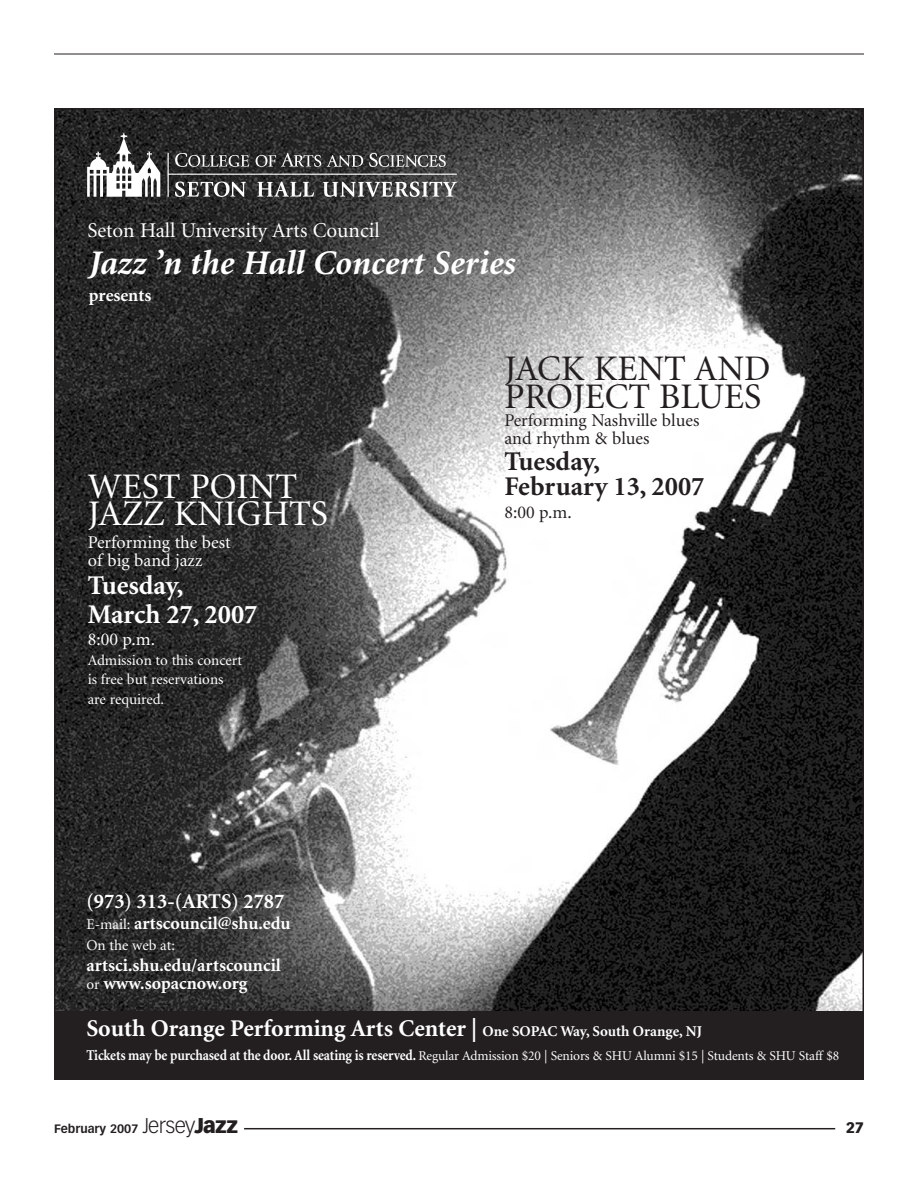
<style>
.page{position:relative;width:918px;height:1188px;background:#fff}
.page>*{position:absolute;margin:0;border:0;box-sizing:border-box;transform-origin:0 0}
.t1{font:36px/28.5px "Minion";color:#231f20}
.t2{font:36px/27px "Minion";color:#fff}
.t3{font:italic 700 34.5px "Minion";color:#fff}
.t4{font:700 27px/25.5px "Minion";color:#231f20}
.t5{font:700 27px/28.5px "Minion";color:#fff}
.t6{font:700 24px "Minion";color:#fff}
.t7{font:21px "Minion";color:#fff}
.t8{font:700 21px "Minion";color:#fff}
.t9{font:700 18px/18px "Minion";color:#fff}
.t10{font:18px/18px "Minion";color:#231f20}
.t11{font:18px/18px "Minion";color:#fff}
.t12{font:15px/19.5px "Minion";color:#fff}
.t13{font:900 15px "Vectora LH";color:#231f20}
.t14{font:13.5px "Minion";letter-spacing:-.01em;color:#fff}
.t15{font:700 12px "Vectora LH";color:#231f20}
.s1{font-weight:400;font-size:15px}
.s2{font-size:15px}
.s3{font-weight:700;font-size:15px}
.s4{font-weight:300;font-size:21px}
.s5{font-weight:900;font-size:21px}
</style>
<div class="page">
<img style="left:57px;top:111px;width:804px;height:900px">
<hr style="left:244px;top:1128px;width:591px;height:1px;background:#231f20">
<hr style="left:54px;top:54px;width:810px;height:1px;background:#231f20">
<img style="left:87px;top:134px;width:370px;height:63px">
<div style="left:54px;top:1011px;width:810px;height:69px;background:#231f20"></div>
<h3 class="t7" style="left:87px;top:222px;width:294px">Seton Hall University Arts Council</h3>
<h2 class="t3" style="left:89px;top:250px;width:428px">Jazz ’n the Hall Concert Series</h2>
<h3 class="t9" style="left:89px;top:288px;width:64px">presents</h3>
<h1 class="t2" style="left:88px;top:476px;width:242px">WEST POINT<br>JAZZ KNIGHTS</h1>
<h3 class="t11" style="left:88px;top:534px;width:144px">Performing the best of big band jazz</h3>
<h3 class="t5" style="left:88px;top:573px;width:171px">Tuesday,<br>March 27, 2007</h3>
<h3 class="t11" style="left:88px;top:632px;width:69px">8:00 p.m.</h3>
<p class="t12" style="left:88px;top:651px;width:156px">Admission to this concert is free but reservations are required.</p>
<h3 class="t8" style="left:86px;top:893px;width:200px">(973) 313-(ARTS) 2787</h3>
<h3 class="t9" style="left:86px;top:916px;width:206px"><span class="s1">E-mail:</span> artscouncil@shu.edu</h3>
<p class="t12" style="left:86px;top:937px;width:90px">On the web at:</p>
<h3 class="t9" style="left:86px;top:958px;width:196px">artsci.shu.edu/artscouncil <span class="s1">or</span> www.sopacnow.org</h3>
<h1 class="t1" style="left:504px;top:357px;width:267px">JACK KENT AND<br>PROJECT BLUES</h1>
<h3 class="t10" style="left:504px;top:413px;width:196px">Performing Nashville blues and rhythm &amp; blues</h3>
<h3 class="t4" style="left:504px;top:451px;width:202px">Tuesday,<br>February 13, 2007</h3>
<h3 class="t10" style="left:504px;top:504px;width:69px">8:00 p.m.</h3>
<h3 class="t6" style="left:86px;top:1019px;width:617px">South Orange Performing Arts Center | <span class="s2">One SOPAC Way, South Orange, NJ</span></h3>
<p class="t14" style="left:86px;top:1051px;width:754px"><span class="s3">Tickets may be purchased at the door. All seating is reserved.</span> Regular Admission $20 | Seniors &amp; SHU Alumni $15 | Students &amp; SHU Staff $8</p>
<p class="t15" style="left:54px;top:1124px;width:186px">February 2007 <span class="s4">Jersey</span><span class="s5">Jazz</span></p>
<p class="t13" style="left:846px;top:1121px;width:19px">27</p>
</div>
